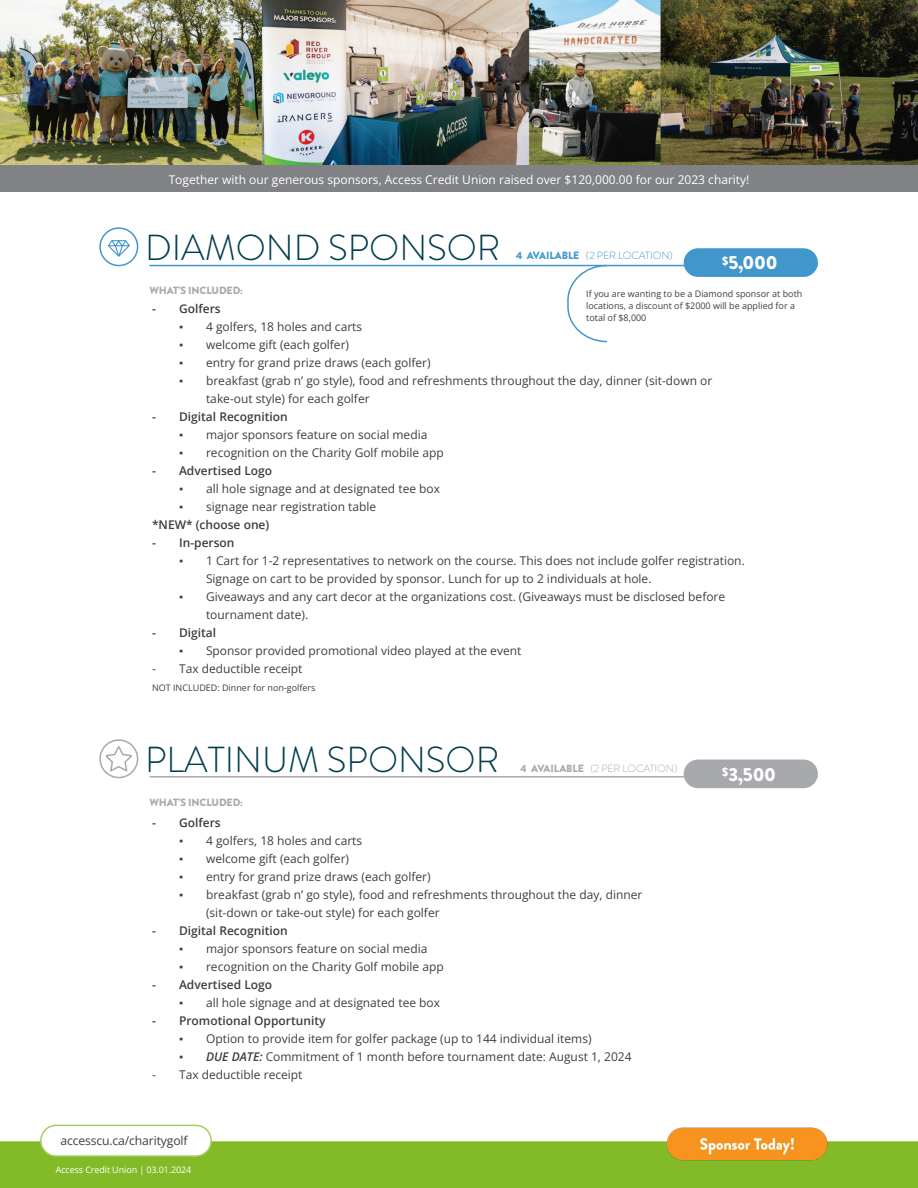
<style>
.page{position:relative;width:918px;height:1188px;background:#fff}
.page>*{position:absolute;margin:0;border:0;box-sizing:border-box;transform-origin:0 0}
.t1{font:300 36.15px "Brandon Grotesque";color:#003e4e}
.t2{font:900 18.9px "Brandon Grotesque";letter-spacing:-.01em;color:#fff}
.t3{font:12.15px "Open Sans";letter-spacing:-.01em;color:#3e3e3f}
.t4{font:12px/18px "Open Sans";color:#3e3e3f}
.t5{font:600 12px "Open Sans";color:#3e3e3f}
.t6{font:12px "Open Sans";color:#fff}
.t7{font:900 10.5px "Brandon Grotesque";letter-spacing:-.01em;color:#a8a9ad}
.t8{font:300 10.5px "Brandon Grotesque";letter-spacing:-.01em;color:#4197cb}
.t9{font:300 10.5px "Brandon Grotesque";letter-spacing:-.01em;color:#a8a9ad}
.t10{font:9px/12px "Open Sans";color:#3e3e3f}
.t11{font:9px "Open Sans";letter-spacing:-.01em;color:#fff}
.s1{font-weight:900}
.s2{font-family:"Times New Roman"}
.s3{font-weight:600}
.s4{font-weight:600;font-style:italic}
</style>
<div class="page">
<div style="left:99px;top:227px;width:39px;height:39px;border:2px solid #4197cb;border-radius:50%"></div>
<hr style="left:149px;top:265px;width:669px;height:1px;background:#4197cb">
<svg style="left:107px;top:240px;width:23px;height:17px"></svg>
<div style="left:684px;top:248px;width:134px;height:29px;background:#4197cb;border-radius:14px"></div>
<svg style="left:566px;top:264px;width:43px;height:79px"></svg>
<svg style="left:100px;top:740px;width:38px;height:38px"></svg>
<div style="left:99px;top:739px;width:39px;height:39px;border:2px solid #a8a9ad;border-radius:50%"></div>
<hr style="left:149px;top:776px;width:669px;height:2px;background:#a8a9ad">
<div style="left:684px;top:760px;width:134px;height:28px;background:#a8a9ad;border-radius:14px"></div>
<svg style="left:104px;top:745px;width:29px;height:34px"></svg>
<div style="left:0;top:1141px;width:918px;height:47px;background:#82bb27"></div>
<div style="left:41px;top:1125px;width:170px;height:31px;background:#fff;border-radius:15px"></div>
<div style="left:40px;top:1125px;width:172px;height:32px;border:2px solid #a1cf5f;border-radius:15px"></div>
<img style="left:0;top:0;width:918px;height:165px">
<div style="left:0;top:165px;width:918px;height:27px;background:#808285"></div>
<img style="left:667px;top:1127px;width:161px;height:34px">
<p class="t6" style="left:169px;top:172px;width:582px">Together with our generous sponsors, Access Credit Union raised over $120,000.00 for our 2023 charity!</p>
<h1 class="t1" style="left:145px;top:223px;width:357px">DIAMOND SPONSOR</h1>
<p class="t7" style="left:149px;top:283px;width:95px">WHAT’S INCLUDED:</p>
<p class="t8" style="left:516px;top:248px;width:158px"><span class="s1">4 AVAILABLE</span> (2 PER LOCATION)</p>
<h2 class="t2" style="left:722px;top:250px;width:57px"><sup>$</sup>5,000</h2>
<p class="t10" style="left:586px;top:287px;width:218px">If you are wanting to be a Diamond sponsor at both locations, a discount of $2000 will be applied for a total of $8,000</p>
<p class="t5" style="left:152px;top:300px;width:70px">- Golfers</p>
<p class="t4" style="left:179px;top:317px;width:185px"><span class="s2">▪</span> 4 golfers, 18 holes and carts</p>
<p class="t4" style="left:179px;top:335px;width:172px"><span class="s2">▪</span> welcome gift (each golfer)</p>
<p class="t4" style="left:179px;top:353px;width:253px"><span class="s2">▪</span> entry for grand prize draws (each golfer)</p>
<p class="t4" style="left:206px;top:371px;width:508px;text-indent:-27px"><span class="s2">▪</span> breakfast (grab n’ go style), food and refreshments throughout the day, dinner (sit-down or take-out style) for each golfer</p>
<p class="t5" style="left:152px;top:408px;width:137px">- Digital Recognition</p>
<p class="t4" style="left:179px;top:425px;width:250px"><span class="s2">▪</span> major sponsors feature on social media</p>
<p class="t4" style="left:179px;top:443px;width:266px"><span class="s2">▪</span> recognition on the Charity Golf mobile app</p>
<p class="t5" style="left:152px;top:462px;width:122px">- Advertised Logo</p>
<p class="t4" style="left:179px;top:479px;width:263px"><span class="s2">▪</span> all hole signage and at designated tee box</p>
<p class="t4" style="left:152px;top:497px;width:226px;text-indent:27px"><span class="s2">▪</span> signage near registration table <span class="s3">*NEW* (choose one)</span></p>
<p class="t5" style="left:152px;top:534px;width:84px">- In-person</p>
<p class="t4" style="left:206px;top:551px;width:540px;text-indent:-27px"><span class="s2">▪</span> 1 Cart for 1-2 representatives to network on the course. This does not include golfer registration.<br>Signage on cart to be provided by sponsor. Lunch for up to 2 individuals at hole.</p>
<p class="t4" style="left:206px;top:587px;width:521px;text-indent:-27px"><span class="s2">▪</span> Giveaways and any cart decor at the organizations cost. (Giveaways must be disclosed before tournament date).</p>
<p class="t5" style="left:152px;top:624px;width:66px">- Digital</p>
<p class="t4" style="left:179px;top:641px;width:344px"><span class="s2">▪</span> Sponsor provided promotional video played at the event</p>
<p class="t4" style="left:152px;top:659px;width:152px">- Tax deductible receipt</p>
<p class="t10" style="left:152px;top:681px;width:165px">NOT INCLUDED: Dinner for non-golfers</p>
<h1 class="t1" style="left:145px;top:735px;width:356px">PLATINUM SPONSOR</h1>
<p class="t7" style="left:149px;top:795px;width:95px">WHAT’S INCLUDED:</p>
<p class="t9" style="left:521px;top:761px;width:158px"><span class="s1">4 AVAILABLE</span> (2 PER LOCATION)</p>
<p class="t5" style="left:152px;top:814px;width:70px">- Golfers</p>
<p class="t4" style="left:179px;top:831px;width:185px"><span class="s2">▪</span> 4 golfers, 18 holes and carts</p>
<p class="t4" style="left:179px;top:849px;width:172px"><span class="s2">▪</span> welcome gift (each golfer)</p>
<p class="t4" style="left:179px;top:867px;width:253px"><span class="s2">▪</span> entry for grand prize draws (each golfer)</p>
<p class="t4" style="left:206px;top:885px;width:438px;text-indent:-27px"><span class="s2">▪</span> breakfast (grab n’ go style), food and refreshments throughout the day, dinner (sit-down or take-out style) for each golfer</p>
<p class="t5" style="left:152px;top:922px;width:137px">- Digital Recognition</p>
<p class="t4" style="left:179px;top:939px;width:250px"><span class="s2">▪</span> major sponsors feature on social media</p>
<p class="t4" style="left:179px;top:957px;width:266px"><span class="s2">▪</span> recognition on the Charity Golf mobile app</p>
<p class="t5" style="left:152px;top:976px;width:122px">- Advertised Logo</p>
<p class="t4" style="left:179px;top:993px;width:263px"><span class="s2">▪</span> all hole signage and at designated tee box</p>
<p class="t5" style="left:152px;top:1012px;width:175px">- Promotional Opportunity</p>
<p class="t4" style="left:179px;top:1029px;width:414px"><span class="s2">▪</span> Option to provide item for golfer package (up to 144 individual items)</p>
<p class="t4" style="left:179px;top:1047px;width:454px"><span class="s2">▪</span> <span class="s4">DUE DATE:</span> Commitment of 1 month before tournament date: August 1, 2024</p>
<p class="t4" style="left:152px;top:1065px;width:152px">- Tax deductible receipt</p>
<p class="t3" style="left:60px;top:1132px;width:129px">accesscu.ca/charitygolf</p>
<p class="t11" style="left:56px;top:1164px;width:137px">Access Credit Union | 03.01.2024</p>
<h2 class="t2" style="left:722px;top:761px;width:55px"><sup>$</sup>3,500</h2>
</div>
